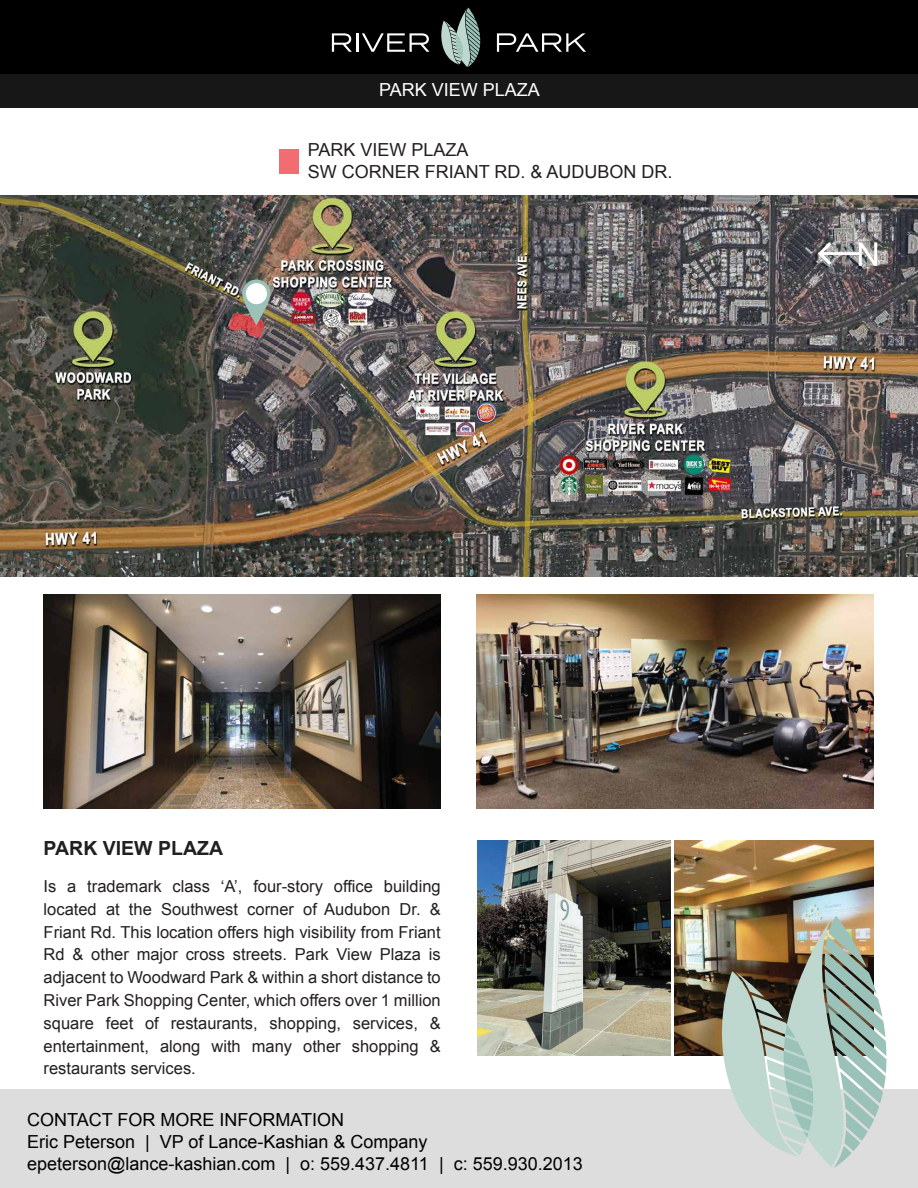
<style>
.page{position:relative;width:918px;height:1188px;background:#fff}
.page>*{position:absolute;margin:0;border:0;box-sizing:border-box;transform-origin:0 0}
.t1{font:700 19.5px "Arial";color:#231f20}
.t2{font:18px/21.6px "Arial";color:#000}
.t3{font:18px/21.6px "Arial";color:#231f20}
.t4{font:18px "Arial";color:#fff}
.t5{font:16.5px/22.8px "Arial";color:#231f20;text-align:justify}
</style>
<div class="page">
<img style="left:0;top:195px;width:918px;height:381px">
<div style="left:0;top:0;width:918px;height:75px;background:#000"></div>
<div style="left:0;top:75px;width:918px;height:33px;background:#171717"></div>
<svg style="left:332px;top:33px;width:97px;height:19px"></svg>
<svg style="left:497px;top:33px;width:89px;height:19px"></svg>
<svg style="left:441px;top:8px;width:39px;height:59px"></svg>
<svg style="left:818px;top:242px;width:59px;height:24px"></svg>
<div style="left:0;top:1090px;width:918px;height:98px;background:#ddd"></div>
<img style="left:44px;top:594px;width:397px;height:214px">
<img style="left:476px;top:594px;width:397px;height:214px">
<img style="left:675px;top:841px;width:198px;height:214px">
<img style="left:477px;top:841px;width:194px;height:214px">
<img style="left:712px;top:916px;width:174px;height:252px">
<svg style="left:229px;top:313px;width:36px;height:25px"></svg>
<svg style="left:242px;top:280px;width:29px;height:45px"></svg>
<div style="left:246px;top:283px;width:21px;height:21px;background:#fff;border-radius:50%"></div>
<div style="left:280px;top:149px;width:19px;height:24px;background:#f36c71"></div>
<p class="t4" style="left:379px;top:78px;width:162px">PARK VIEW PLAZA</p>
<p class="t3" style="left:308px;top:139px;width:366px">PARK VIEW PLAZA<br>SW CORNER FRIANT RD. &amp; AUDUBON DR.</p>
<p class="t1" style="left:44px;top:835px;width:181px">PARK VIEW PLAZA</p>
<p class="t5" style="left:44px;top:875px;width:399px">Is a trademark class ‘A’, four-story office building located at the Southwest corner of Audubon Dr. &amp; Friant Rd. This location offers high visibility from Friant Rd &amp; other major cross streets. Park View Plaza is adjacent to Woodward Park &amp; within a short distance to River Park Shopping Center, which offers over 1 million square feet of restaurants, shopping, services, &amp; entertainment, along with many other shopping &amp; restaurants services.</p>
<p class="t2" style="left:27px;top:1109px;width:557px">CONTACT FOR MORE INFORMATION<br>Eric Peterson | VP of Lance-Kashian &amp; Company epeterson@lance-kashian.com | o: 559.437.4811 | c: 559.930.2013</p>
</div>
